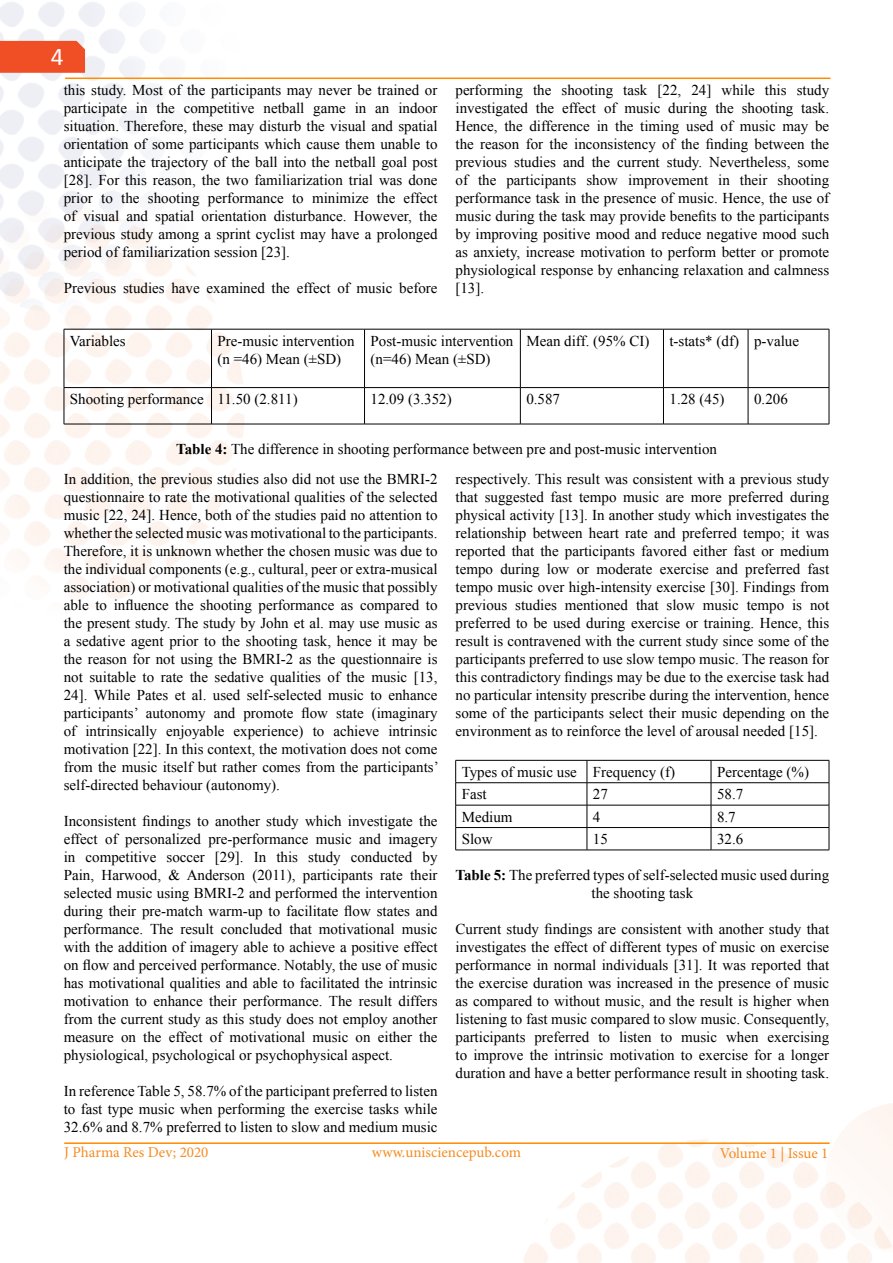
<style>
.page{position:relative;width:893px;height:1263px;background:#fff}
.page>*{position:absolute;margin:0;border:0;box-sizing:border-box;transform-origin:0 0}
.t1{font:25.5px "Calibri";color:#fff}
.t2{font:15px/18px "Times New Roman";color:#000;text-align:justify}
.t3{font:15px "Minion Pro";color:#f68b20}
.s1{font-weight:700}
</style>
<div class="page">
<svg style="left:841px;top:1103px;width:52px;height:36px"></svg>
<div style="left:0;top:41px;width:85px;height:32px;background:#f04e25"></div>
<img style="left:0;top:201px;width:245px;height:405px">
<hr style="left:64px;top:1142px;width:766px;height:2px;background:#ff8b01">
<hr style="left:65px;top:78px;width:765px;height:1px;background:#ff8b01">
<hr style="left:829px;top:388px;width:1px;height:36px;background:#000">
<hr style="left:748px;top:424px;width:81px;height:1px;background:#000">
<hr style="left:64px;top:388px;width:1px;height:36px;background:#000">
<hr style="left:64px;top:424px;width:147px;height:1px;background:#000">
<hr style="left:211px;top:329px;width:1px;height:58px;background:#000">
<hr style="left:211px;top:388px;width:1px;height:36px;background:#000">
<hr style="left:212px;top:424px;width:152px;height:1px;background:#000">
<hr style="left:364px;top:329px;width:1px;height:58px;background:#000">
<hr style="left:364px;top:388px;width:1px;height:36px;background:#000">
<hr style="left:364px;top:424px;width:156px;height:1px;background:#000">
<hr style="left:520px;top:329px;width:1px;height:58px;background:#000">
<hr style="left:520px;top:388px;width:1px;height:36px;background:#000">
<hr style="left:520px;top:424px;width:143px;height:1px;background:#000">
<hr style="left:663px;top:329px;width:1px;height:58px;background:#000">
<hr style="left:748px;top:329px;width:1px;height:58px;background:#000">
<hr style="left:663px;top:388px;width:1px;height:36px;background:#000">
<hr style="left:748px;top:388px;width:1px;height:36px;background:#000">
<hr style="left:663px;top:424px;width:85px;height:1px;background:#000">
<hr style="left:64px;top:329px;width:147px;height:1px;background:#000">
<hr style="left:64px;top:329px;width:1px;height:58px;background:#000">
<hr style="left:212px;top:329px;width:152px;height:1px;background:#000">
<hr style="left:364px;top:329px;width:156px;height:1px;background:#000">
<hr style="left:520px;top:329px;width:143px;height:1px;background:#000">
<hr style="left:663px;top:329px;width:85px;height:1px;background:#000">
<hr style="left:748px;top:329px;width:81px;height:1px;background:#000">
<hr style="left:829px;top:329px;width:1px;height:58px;background:#000">
<hr style="left:64px;top:387px;width:147px;height:1px;background:#000">
<hr style="left:212px;top:387px;width:152px;height:1px;background:#000">
<hr style="left:364px;top:387px;width:156px;height:1px;background:#000">
<hr style="left:520px;top:387px;width:143px;height:1px;background:#000">
<hr style="left:663px;top:387px;width:85px;height:1px;background:#000">
<hr style="left:748px;top:387px;width:81px;height:1px;background:#000">
<hr style="left:711px;top:760px;width:118px;height:1px;background:#000">
<hr style="left:711px;top:782px;width:118px;height:1px;background:#000">
<hr style="left:711px;top:805px;width:118px;height:1px;background:#000">
<hr style="left:711px;top:827px;width:118px;height:1px;background:#000">
<svg style="left:829px;top:760px;width:1px;height:90px"></svg>
<hr style="left:711px;top:850px;width:118px;height:1px;background:#000">
<hr style="left:455px;top:760px;width:132px;height:1px;background:#000">
<hr style="left:455px;top:782px;width:132px;height:1px;background:#000">
<hr style="left:455px;top:805px;width:132px;height:1px;background:#000">
<hr style="left:455px;top:827px;width:132px;height:1px;background:#000">
<svg style="left:455px;top:760px;width:1px;height:90px"></svg>
<hr style="left:455px;top:850px;width:132px;height:1px;background:#000">
<hr style="left:587px;top:760px;width:124px;height:1px;background:#000">
<hr style="left:587px;top:782px;width:124px;height:1px;background:#000">
<hr style="left:587px;top:805px;width:124px;height:1px;background:#000">
<hr style="left:587px;top:827px;width:124px;height:1px;background:#000">
<svg style="left:587px;top:760px;width:1px;height:90px"></svg>
<svg style="left:711px;top:760px;width:1px;height:90px"></svg>
<hr style="left:587px;top:850px;width:124px;height:1px;background:#000">
<h1 class="t1" style="left:51px;top:40px;width:14px">4</h1>
<p class="t2" style="left:64px;top:81px;width:375px">this study. Most of the participants may never be trained or participate in the competitive netball game in an indoor situation. Therefore, these may disturb the visual and spatial orientation of some participants which cause them unable to anticipate the trajectory of the ball into the netball goal post [28]. For this reason, the two familiarization trial was done prior to the shooting performance to minimize the effect of visual and spatial orientation disturbance. However, the previous study among a sprint cyclist may have a prolonged period of familiarization session [23].</p>
<p class="t2" style="left:64px;top:279px;width:375px">Previous studies have examined the effect of music before</p>
<p class="t2" style="left:455px;top:81px;width:375px">performing the shooting task [22, 24] while this study investigated the effect of music during the shooting task.<br>Hence, the difference in the timing used of music may be the reason for the inconsistency of the finding between the previous studies and the current study. Nevertheless, some of the participants show improvement in their shooting performance task in the presence of music. Hence, the use of music during the task may provide benefits to the participants by improving positive mood and reduce negative mood such as anxiety, increase motivation to perform better or promote physiological response by enhancing relaxation and calmness [13].</p>
<p class="t2" style="left:70px;top:331px;width:57px">Variables</p>
<p class="t2" style="left:218px;top:331px;width:139px">Pre-music intervention (n =46) Mean (±SD)</p>
<p class="t2" style="left:371px;top:331px;width:144px">Post-music intervention (n=46) Mean (±SD)</p>
<p class="t2" style="left:526px;top:331px;width:125px">Mean diff. (95% CI)</p>
<p class="t2" style="left:669px;top:331px;width:131px">t-stats* (df) p-value</p>
<p class="t2" style="left:70px;top:390px;width:229px">Shooting performance 11.50 (2.811)</p>
<p class="t2" style="left:371px;top:390px;width:83px">12.09 (3.352)</p>
<p class="t2" style="left:526px;top:390px;width:35px">0.587</p>
<p class="t2" style="left:669px;top:390px;width:56px">1.28 (45)</p>
<p class="t2" style="left:754px;top:390px;width:35px">0.206</p>
<p class="t2" style="left:64px;top:434px;width:655px;line-height:29.8px;text-indent:112px"><span class="s1">Table 4:</span> The difference in shooting performance between pre and post-music intervention<br>In addition, the previous studies also did not use the BMRI-2</p>
<p class="t2" style="left:64px;top:488px;width:376px">questionnaire to rate the motivational qualities of the selected music [22, 24]. Hence, both of the studies paid no attention to whether the selected music was motivational to the participants.<br>Therefore, it is unknown whether the chosen music was due to the individual components (e.g., cultural, peer or extra-musical association) or motivational qualities of the music that possibly able to influence the shooting performance as compared to the present study. The study by John et al. may use music as a sedative agent prior to the shooting task, hence it may be the reason for not using the BMRI-2 as the questionnaire is not suitable to rate the sedative qualities of the music [13, 24]. While Pates et al. used self-selected music to enhance participants’ autonomy and promote flow state (imaginary of intrinsically enjoyable experience) to achieve intrinsic motivation [22]. In this context, the motivation does not come from the music itself but rather comes from the participants’ self-directed behaviour (autonomy).</p>
<p class="t2" style="left:64px;top:812px;width:375px">Inconsistent findings to another study which investigate the effect of personalized pre-performance music and imagery in competitive soccer [29]. In this study conducted by Pain, Harwood, &amp; Anderson (2011), participants rate their selected music using BMRI-2 and performed the intervention during their pre-match warm-up to facilitate flow states and performance. The result concluded that motivational music with the addition of imagery able to achieve a positive effect on flow and perceived performance. Notably, the use of music has motivational qualities and able to facilitated the intrinsic motivation to enhance their performance. The result differs from the current study as this study does not employ another measure on the effect of motivational music on either the physiological, psychological or psychophysical aspect.</p>
<p class="t2" style="left:64px;top:1082px;width:375px">In reference Table 5, 58.7% of the participant preferred to listen to fast type music when performing the exercise tasks while 32.6% and 8.7% preferred to listen to slow and medium music</p>
<p class="t2" style="left:455px;top:470px;width:375px">respectively. This result was consistent with a previous study that suggested fast tempo music are more preferred during physical activity [13]. In another study which investigates the relationship between heart rate and preferred tempo; it was reported that the participants favored either fast or medium tempo during low or moderate exercise and preferred fast tempo music over high-intensity exercise [30]. Findings from previous studies mentioned that slow music tempo is not preferred to be used during exercise or training. Hence, this result is contravened with the current study since some of the participants preferred to use slow tempo music. The reason for this contradictory findings may be due to the exercise task had no particular intensity prescribe during the intervention, hence some of the participants select their music depending on the environment as to reinforce the level of arousal needed [15].</p>
<p class="t2" style="left:462px;top:762px;width:215px">Types of music use Frequency (f)</p>
<p class="t2" style="left:717px;top:762px;width:94px">Percentage (%)</p>
<p class="t2" style="left:462px;top:785px;width:27px">Fast</p>
<p class="t2" style="left:593px;top:785px;width:16px">27</p>
<p class="t2" style="left:717px;top:785px;width:28px">58.7</p>
<p class="t2" style="left:462px;top:807px;width:52px">Medium</p>
<p class="t2" style="left:593px;top:807px;width:9px">4</p>
<p class="t2" style="left:717px;top:807px;width:20px">8.7</p>
<p class="t2" style="left:462px;top:830px;width:32px">Slow</p>
<p class="t2" style="left:593px;top:830px;width:16px">15</p>
<p class="t2" style="left:717px;top:830px;width:28px">32.6</p>
<p class="t2" style="left:455px;top:866px;width:375px;text-align:center"><span class="s1">Table 5:</span> The preferred types of self-selected music used during the shooting task</p>
<p class="t2" style="left:455px;top:920px;width:375px">Current study findings are consistent with another study that investigates the effect of different types of music on exercise performance in normal individuals [31]. It was reported that the exercise duration was increased in the presence of music as compared to without music, and the result is higher when listening to fast music compared to slow music. Consequently, participants preferred to listen to music when exercising to improve the intrinsic motivation to exercise for a longer duration and have a better performance result in shooting task.</p>
<p class="t3" style="left:64px;top:1142px;width:146px">J Pharma Res Dev; 2020</p>
<p class="t3" style="left:372px;top:1142px;width:151px">www.unisciencepub.com</p>
<p class="t3" style="left:720px;top:1143px;width:110px">Volume 1 | Issue 1</p>
</div>
